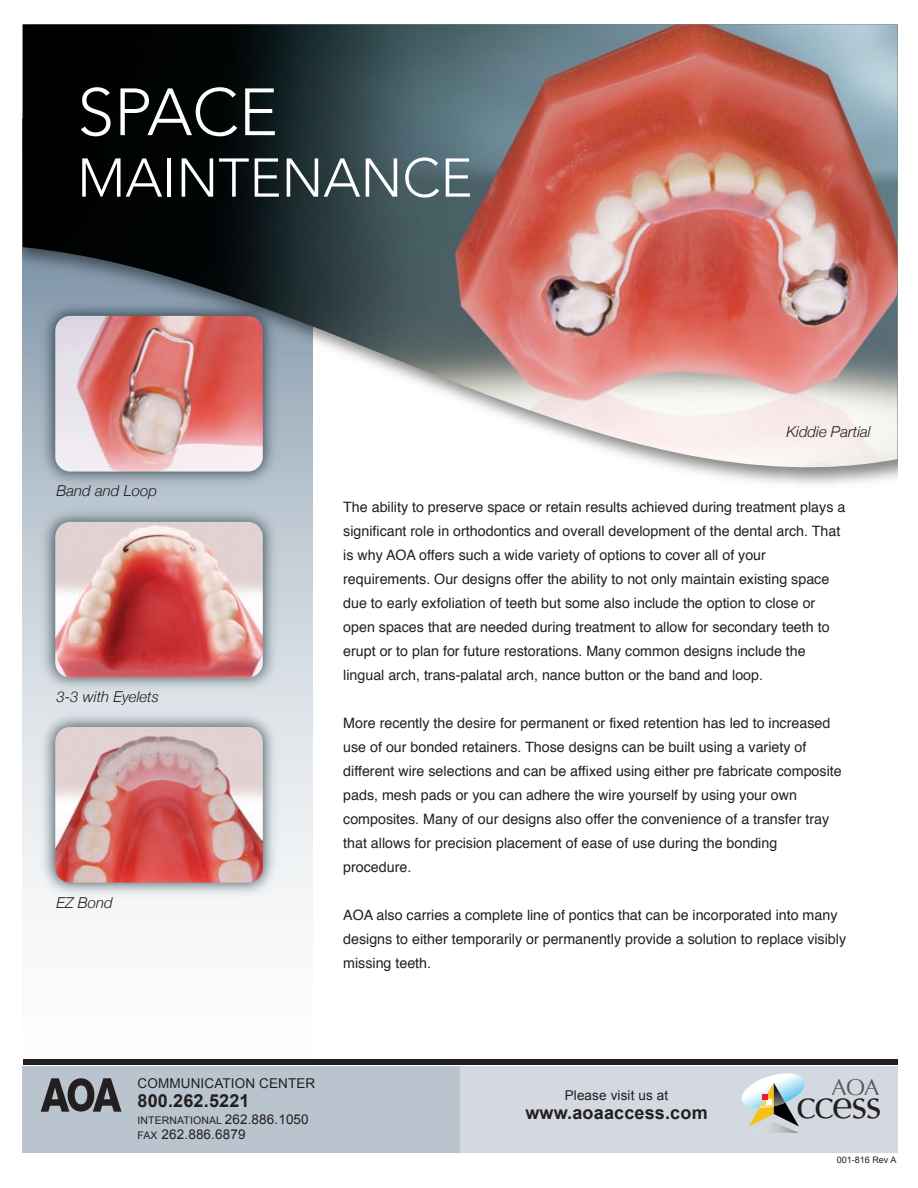
<style>
.page{position:relative;width:918px;height:1188px;background:#fff}
.page>*{position:absolute;margin:0;border:0;box-sizing:border-box;transform-origin:0 0}
.t1{font:300 66px "Avenir";color:#fff}
.t2{font:300 54px "Avenir";color:#fff}
.t3{font:40.8px "Optima";letter-spacing:-.05em;color:#231f20}
.t4{font:22.8px "Optima";color:#58595b}
.t5{font:700 18px "Arial";letter-spacing:.01em;color:#231f20}
.t6{font:italic 300 15px "Helvetica Neue";color:#231f20}
.t7{font:14.25px/24px "Helvetica";color:#231f20}
.t8{font:13.5px "Arial";letter-spacing:.01em;color:#231f20}
.t9{font:10.5px "Arial";letter-spacing:.01em;color:#231f20}
.t10{font:9px "Arial";color:#231f20}
.s1{font-size:13.5px}
.s2{font-size:10.5px}
</style>
<div class="page">
<svg style="left:23px;top:495px;width:289px;height:419px"></svg>
<img style="left:23px;top:24px;width:874px;height:446px">
<img style="left:36px;top:297px;width:247px;height:196px">
<img style="left:55px;top:316px;width:208px;height:156px">
<img style="left:36px;top:502px;width:247px;height:197px">
<img style="left:55px;top:522px;width:208px;height:156px">
<img style="left:36px;top:708px;width:247px;height:196px">
<img style="left:55px;top:727px;width:208px;height:156px">
<div style="left:23px;top:1066px;width:437px;height:87px;background:#bac4cf"></div>
<div style="left:460px;top:1066px;width:437px;height:87px;background:#d4d8e0"></div>
<svg style="left:742px;top:1073px;width:63px;height:60px"></svg>
<div style="left:23px;top:1059px;width:875px;height:6px;background:#231f20"></div>
<svg style="left:41px;top:1078px;width:81px;height:34px"></svg>
<h1 class="t1" style="left:77px;top:74px;width:202px">SPACE</h1>
<h2 class="t2" style="left:77px;top:146px;width:397px">MAINTENANCE</h2>
<p class="t6" style="left:56px;top:479px;width:102px">Band and Loop</p>
<p class="t6" style="left:787px;top:420px;width:86px">Kiddie Partial</p>
<p class="t6" style="left:56px;top:685px;width:104px">3-3 with Eyelets</p>
<p class="t6" style="left:56px;top:891px;width:58px">EZ Bond</p>
<p class="t7" style="left:343px;top:495px;width:504px">The ability to preserve space or retain results achieved during treatment plays a significant role in orthodontics and overall development of the dental arch. That is why AOA offers such a wide variety of options to cover all of your requirements. Our designs offer the ability to not only maintain existing space due to early exfoliation of teeth but some also include the option to close or open spaces that are needed during treatment to allow for secondary teeth to erupt or to plan for future restorations. Many common designs include the lingual arch, trans-palatal arch, nance button or the band and loop.</p>
<p class="t7" style="left:343px;top:711px;width:500px">More recently the desire for permanent or fixed retention has led to increased use of our bonded retainers. Those designs can be built using a variety of different wire selections and can be affixed using either pre fabricate composite pads, mesh pads or you can adhere the wire yourself by using your own composites. Many of our designs also offer the convenience of a transfer tray that allows for precision placement of ease of use during the bonding procedure.</p>
<p class="t7" style="left:343px;top:903px;width:504px">AOA also carries a complete line of pontics that can be incorporated into many designs to either temporarily or permanently provide a solution to replace visibly missing teeth.</p>
<p class="t8" style="left:138px;top:1074px;width:179px">COMMUNICATION CENTER</p>
<p class="t5" style="left:138px;top:1089px;width:114px">800.262.5221</p>
<p class="t9" style="left:138px;top:1113px;width:173px">INTERNATIONAL <span class="s1">262.886.1050</span></p>
<p class="t8" style="left:138px;top:1125px;width:110px"><span class="s2">FAX</span> 262.886.6879</p>
<p class="t8" style="left:565px;top:1086px;width:105px">Please visit us at</p>
<p class="t5" style="left:525px;top:1101px;width:184px">www.aoaaccess.com</p>
<h3 class="t4" style="left:832px;top:1075px;width:49px">AOA</h3>
<h3 class="t3" style="left:796px;top:1081px;width:87px">ccess</h3>
<p class="t10" style="left:837px;top:1154px;width:61px">001-816 Rev A</p>
</div>
